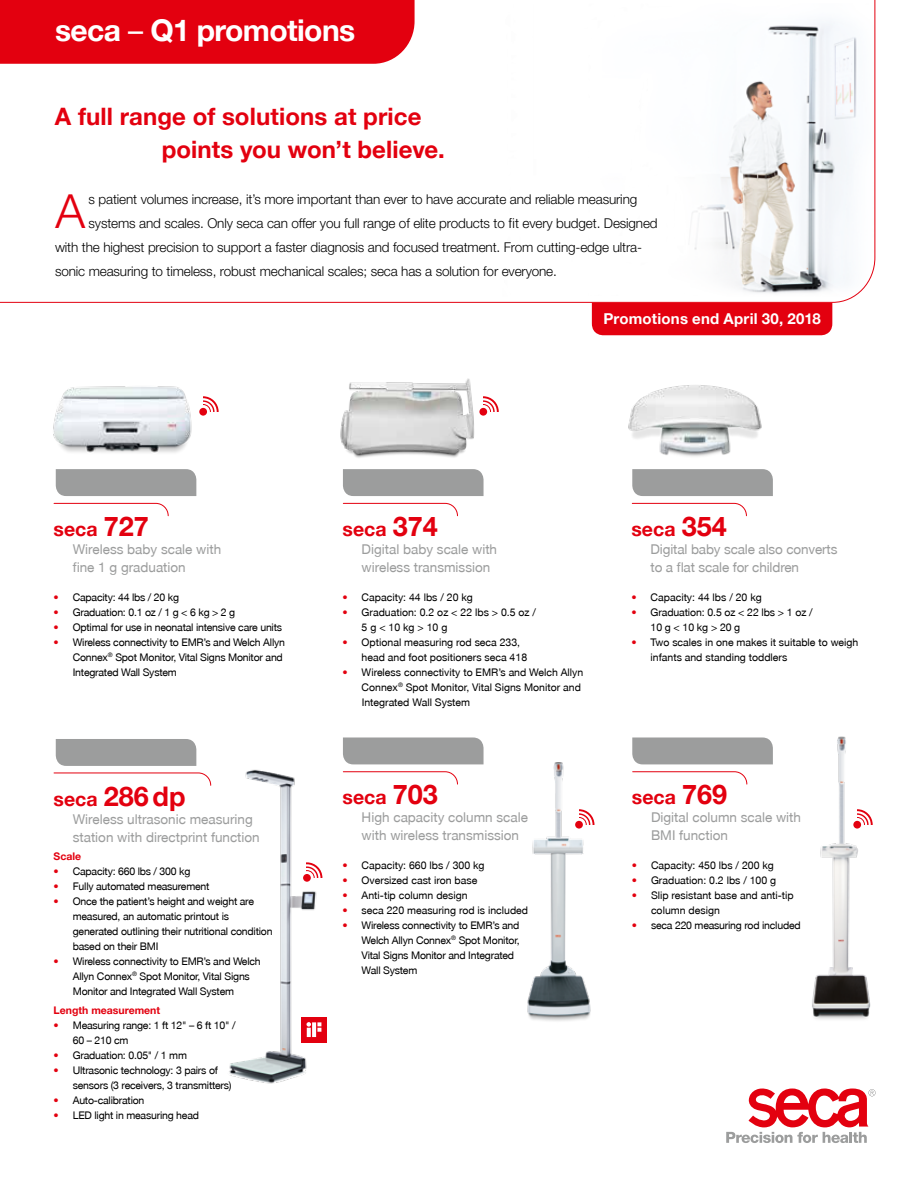
<style>
.page{position:relative;width:918px;height:1188px;background:#fff}
.page>*{position:absolute;margin:0;border:0;box-sizing:border-box;transform-origin:0 0}
.t1{font:300 47.1px "secaglobal";color:#e3000f}
.t2{font:700 30px "secaglobal";letter-spacing:-.02em;color:#fff}
.t3{font:700 27px "secaglobal";color:#e3000f}
.t4{font:700 24px/33px "secaglobal";letter-spacing:.005em;color:#e3000f}
.t5{font:700 19.5px "secaglobal";color:#e3000f}
.t6{font:700 15px "secaglobal";letter-spacing:.015em;color:#fff}
.t7{font:300 13.5px "secaglobal";letter-spacing:-.01em;color:#000}
.t8{font:13.5px/18px "secaglobal";color:#9c9d9d}
.t9{font:10.5px/15px "secaglobal";letter-spacing:-.02em;color:#000}
.t10{font:10.5px/15px "secaglobal";color:#000}
.t11{font:700 10.5px "secaglobal";color:#e3000f}
.s1{font-weight:400}
.s2{font-size:27px}
.s3{color:#e3000f}
.s4{font-size:19.5px}
</style>
<div class="page">
<img style="left:527px;top:762px;width:68px;height:259px">
<img style="left:196px;top:757px;width:183px;height:327px">
<svg style="left:726px;top:1089px;width:149px;height:54px"></svg>
<svg style="left:0;top:0;width:876px;height:303px"></svg>
<svg style="left:302px;top:1017px;width:25px;height:25px"></svg>
<div style="left:56px;top:469px;width:140px;height:27px;background:#9c9d9d"></div>
<div style="left:56px;top:739px;width:140px;height:27px;background:#9c9d9d"></div>
<div style="left:343px;top:469px;width:141px;height:27px;background:#9c9d9d"></div>
<div style="left:632px;top:469px;width:141px;height:27px;background:#9c9d9d"></div>
<div style="left:343px;top:738px;width:141px;height:26px;background:#9c9d9d"></div>
<div style="left:632px;top:738px;width:141px;height:26px;background:#9c9d9d"></div>
<img style="left:53px;top:386px;width:139px;height:67px">
<img style="left:340px;top:378px;width:134px;height:80px">
<img style="left:628px;top:385px;width:134px;height:72px">
<div style="left:199px;top:408px;width:8px;height:8px;background:#e3000f;border-radius:50%"></div>
<svg style="left:203px;top:396px;width:16px;height:16px"></svg>
<div style="left:479px;top:408px;width:8px;height:8px;background:#e3000f;border-radius:50%"></div>
<svg style="left:483px;top:396px;width:16px;height:16px"></svg>
<div style="left:303px;top:874px;width:8px;height:8px;background:#e3000f;border-radius:50%"></div>
<svg style="left:307px;top:862px;width:15px;height:16px"></svg>
<div style="left:575px;top:821px;width:8px;height:8px;background:#e3000f;border-radius:50%"></div>
<svg style="left:579px;top:809px;width:15px;height:16px"></svg>
<svg style="left:53px;top:503px;width:116px;height:14px"></svg>
<svg style="left:53px;top:772px;width:158px;height:14px"></svg>
<svg style="left:343px;top:503px;width:115px;height:14px"></svg>
<svg style="left:343px;top:771px;width:115px;height:14px"></svg>
<svg style="left:632px;top:771px;width:116px;height:14px"></svg>
<svg style="left:632px;top:503px;width:115px;height:14px"></svg>
<img style="left:812px;top:736px;width:61px;height:283px">
<div style="left:0;top:0;width:415px;height:64px;background:#e3000f"></div>
<div style="left:592px;top:303px;width:240px;height:32px;background:#e3000f"></div>
<h2 class="t2" style="left:55px;top:13px;width:302px">seca <span class="s1">–</span> Q1 promotions</h2>
<h3 class="t4" style="left:162px;top:100px;width:285px;text-indent:-107px">A full range of solutions at price points you won’t believe.</h3>
<h1 class="t1" style="left:55px;top:184px;width:31px">A</h1>
<p class="t7" style="left:89px;top:192px;width:550px">s patient volumes increase, it’s more important than ever to have accurate and reliable measuring</p>
<p class="t7" style="left:89px;top:216px;width:571px">systems and scales. Only seca can offer you full range of elite products to fit every budget. Designed</p>
<p class="t7" style="left:55px;top:240px;width:588px">with the highest precision to support a faster diagnosis and focused treatment. From cutting-edge ultra-</p>
<p class="t7" style="left:55px;top:264px;width:503px">sonic measuring to timeless, robust mechanical scales; seca has a solution for everyone.</p>
<h3 class="t6" style="left:603px;top:310px;width:219px">Promotions end April 30, 2018</h3>
<h3 class="t5" style="left:54px;top:518px;width:97px">seca <span class="s2">727</span></h3>
<p class="t8" style="left:73px;top:540px;width:150px">Wireless baby scale with fine 1 g graduation</p>
<p class="t9" style="left:54px;top:589px;width:127px"><span class="s3">•</span> Capacity: 44 lbs / 20 kg</p>
<p class="t9" style="left:54px;top:604px;width:183px"><span class="s3">•</span> Graduation: 0.1 oz / 1 g &lt; 6 kg &gt; 2 g</p>
<p class="t9" style="left:54px;top:620px;width:230px"><span class="s3">•</span> Optimal for use in neonatal intensive care units</p>
<p class="t9" style="left:73px;top:635px;width:214px;text-indent:-19px"><span class="s3">•</span> Wireless connectivity to EMR’s and Welch Allyn<br>Connex<sup>®</sup> Spot Monitor, Vital Signs Monitor and<br>Integrated Wall System</p>
<h3 class="t3" style="left:54px;top:781px;width:133px"><span class="s4">seca</span> 286 dp</h3>
<p class="t8" style="left:73px;top:810px;width:189px">Wireless ultrasonic measuring station with directprint function</p>
<p class="t11" style="left:54px;top:850px;width:29px">Scale</p>
<p class="t9" style="left:54px;top:864px;width:138px"><span class="s3">•</span> Capacity: 660 lbs / 300 kg</p>
<p class="t9" style="left:54px;top:879px;width:157px"><span class="s3">•</span> Fully automated measurement</p>
<p class="t9" style="left:73px;top:894px;width:201px;text-indent:-19px"><span class="s3">•</span> Once the patient’s height and weight are measured, an automatic printout is generated outlining their nutritional condition based on their BMI</p>
<p class="t9" style="left:73px;top:954px;width:190px;text-indent:-19px"><span class="s3">•</span> Wireless connectivity to EMR’s and Welch<br>Allyn Connex<sup>®</sup> Spot Monitor, Vital Signs<br>Monitor and Integrated Wall System</p>
<p class="t11" style="left:54px;top:1004px;width:108px">Length measurement</p>
<p class="t9" style="left:73px;top:1018px;width:164px;text-indent:-19px"><span class="s3">•</span> Measuring range: 1 ft 12" – 6 ft 10" /<br>60 – 210 cm</p>
<p class="t9" style="left:54px;top:1048px;width:135px"><span class="s3">•</span> Graduation: 0.05" / 1 mm</p>
<p class="t9" style="left:73px;top:1063px;width:160px;text-indent:-19px"><span class="s3">•</span> Ultrasonic technology: 3 pairs of sensors (3 receivers, 3 transmitters)</p>
<p class="t9" style="left:54px;top:1093px;width:92px"><span class="s3">•</span> Auto-calibration</p>
<p class="t9" style="left:54px;top:1108px;width:147px"><span class="s3">•</span> LED light in measuring head</p>
<h3 class="t5" style="left:343px;top:518px;width:97px">seca <span class="s2">374</span></h3>
<p class="t8" style="left:362px;top:540px;width:137px">Digital baby scale with wireless transmission</p>
<p class="t10" style="left:343px;top:589px;width:132px"><span class="s3">•</span> Capacity: 44 lbs / 20 kg</p>
<p class="t10" style="left:362px;top:604px;width:176px;text-indent:-19px"><span class="s3">•</span> Graduation: 0.2 oz &lt; 22 lbs &gt; 0.5 oz /<br>5 g &lt; 10 kg &gt; 10 g</p>
<p class="t10" style="left:362px;top:635px;width:167px;text-indent:-19px"><span class="s3">•</span> Optional measuring rod seca 233, head and foot positioners seca 418</p>
<p class="t10" style="left:362px;top:665px;width:223px;text-indent:-19px"><span class="s3">•</span> Wireless connectivity to EMR’s and Welch Allyn<br>Connex<sup>®</sup> Spot Monitor, Vital Signs Monitor and<br>Integrated Wall System</p>
<h3 class="t5" style="left:343px;top:786px;width:97px">seca <span class="s2">703</span></h3>
<p class="t8" style="left:362px;top:809px;width:168px">High capacity column scale with wireless transmission</p>
<p class="t10" style="left:343px;top:858px;width:144px"><span class="s3">•</span> Capacity: 660 lbs / 300 kg</p>
<p class="t10" style="left:343px;top:873px;width:136px"><span class="s3">•</span> Oversized cast iron base</p>
<p class="t10" style="left:343px;top:888px;width:127px"><span class="s3">•</span> Anti-tip column design</p>
<p class="t10" style="left:343px;top:903px;width:187px"><span class="s3">•</span> seca 220 measuring rod is included</p>
<p class="t9" style="left:362px;top:918px;width:159px;text-indent:-19px"><span class="s3">•</span> Wireless connectivity to EMR’s and<br>Welch Allyn Connex<sup>®</sup> Spot Monitor,<br>Vital Signs Monitor and Integrated<br>Wall System</p>
<h3 class="t5" style="left:631px;top:518px;width:97px">seca <span class="s2">354</span></h3>
<p class="t8" style="left:651px;top:540px;width:188px">Digital baby scale also converts to a flat scale for children</p>
<p class="t10" style="left:631px;top:589px;width:132px"><span class="s3">•</span> Capacity: 44 lbs / 20 kg</p>
<p class="t9" style="left:651px;top:604px;width:163px;text-indent:-19px"><span class="s3">•</span> Graduation: 0.5 oz &lt; 22 lbs &gt; 1 oz /<br>10 g &lt; 10 kg &gt; 20 g</p>
<p class="t10" style="left:651px;top:635px;width:209px;text-indent:-19px"><span class="s3">•</span> Two scales in one makes it suitable to weigh infants and standing toddlers</p>
<h3 class="t5" style="left:632px;top:786px;width:97px">seca <span class="s2">769</span></h3>
<p class="t8" style="left:651px;top:809px;width:152px">Digital column scale with<br>BMI function</p>
<p class="t10" style="left:632px;top:858px;width:144px"><span class="s3">•</span> Capacity: 450 lbs / 200 kg</p>
<p class="t10" style="left:632px;top:873px;width:146px"><span class="s3">•</span> Graduation: 0.2 lbs / 100 g</p>
<p class="t10" style="left:651px;top:888px;width:144px;text-indent:-19px"><span class="s3">•</span> Slip resistant base and anti-tip column design</p>
<p class="t9" style="left:632px;top:918px;width:170px"><span class="s3">•</span> seca 220 measuring rod included</p>
</div>
